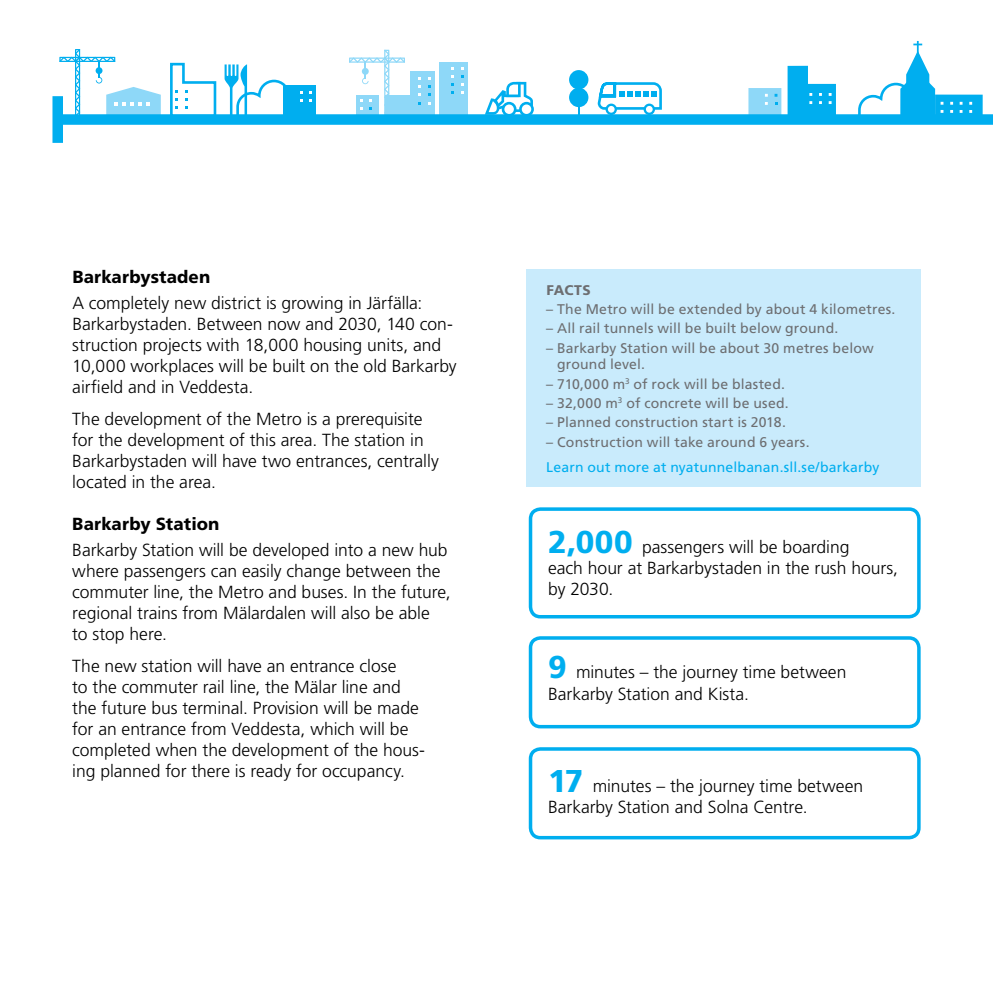
<style>
.page{position:relative;width:993px;height:993px;background:#fff}
.page>*{position:absolute;margin:0;border:0;box-sizing:border-box;transform-origin:0 0}
.t1{font:300 17.5px/21px "Frutiger SLLOTF";color:#000}
.t2{font:800 17.5px "Frutiger SLLOTF";letter-spacing:.005em;color:#000}
.t3{font:14px/16.8px "Frutiger SLLOTF";letter-spacing:.01em;color:#6d6e71}
.t4{font:14px "Frutiger SLLOTF";letter-spacing:.01em;color:#00aeef}
.t5{font:800 14px "Frutiger SLLOTF";letter-spacing:.02em;color:#6d6e71}
.s1{font-weight:800;font-size:31.5px;color:#00aeef}
</style>
<div class="page">
<div style="left:934px;top:95px;width:48px;height:26px;background:#00aeef"></div>
<svg style="left:912px;top:41px;width:22px;height:73px"></svg>
<svg style="left:940px;top:102px;width:3px;height:11px"></svg>
<svg style="left:950px;top:102px;width:2px;height:11px"></svg>
<svg style="left:959px;top:102px;width:3px;height:11px"></svg>
<svg style="left:969px;top:102px;width:2px;height:11px"></svg>
<svg style="left:170px;top:62px;width:742px;height:52px"></svg>
<svg style="left:175px;top:98px;width:3px;height:11px"></svg>
<svg style="left:185px;top:98px;width:3px;height:11px"></svg>
<div style="left:283px;top:85px;width:33px;height:30px;background:#00aeef"></div>
<svg style="left:300px;top:91px;width:2px;height:11px"></svg>
<svg style="left:309px;top:91px;width:3px;height:11px"></svg>
<svg style="left:224px;top:64px;width:67px;height:50px"></svg>
<svg style="left:643px;top:104px;width:11px;height:11px"></svg>
<svg style="left:605px;top:104px;width:11px;height:11px"></svg>
<svg style="left:596px;top:81px;width:67px;height:30px"></svg>
<div style="left:410px;top:71px;width:24px;height:44px;background:#8ed8f8"></div>
<div style="left:385px;top:96px;width:28px;height:20px;background:#8ed8f8"></div>
<div style="left:439px;top:62px;width:29px;height:58px;background:#8ed8f8"></div>
<svg style="left:428px;top:85px;width:2px;height:11px"></svg>
<svg style="left:418px;top:85px;width:2px;height:11px"></svg>
<svg style="left:451px;top:75px;width:3px;height:19px"></svg>
<svg style="left:461px;top:75px;width:3px;height:19px"></svg>
<svg style="left:484px;top:82px;width:49px;height:32px"></svg>
<svg style="left:349px;top:50px;width:56px;height:64px"></svg>
<svg style="left:59px;top:49px;width:102px;height:65px"></svg>
<div style="left:52px;top:96px;width:11px;height:47px;background:#00aeef"></div>
<div style="left:55px;top:114px;width:937px;height:11px;background:#00aeef"></div>
<div style="left:528px;top:507px;width:392px;height:111px;border:4px solid #00aeef;border-radius:10px"></div>
<div style="left:528px;top:636px;width:392px;height:92px;border:4px solid #00aeef;border-radius:10px"></div>
<div style="left:528px;top:747px;width:392px;height:92px;border:4px solid #00aeef;border-radius:10px"></div>
<div style="left:526px;top:269px;width:394px;height:217px;background:#c9ebfc"></div>
<p class="t2" style="left:72px;top:266px;width:139px">Barkarbystaden</p>
<p class="t1" style="left:72px;top:292px;width:386px">A completely new district is growing in Järfälla:<br>Barkarbystaden. Between now and 2030, 140 con&shy;struction projects with 18,000 housing units, and 10,000 workplaces will be built on the old Barkarby airfield and in Veddesta.</p>
<p class="t1" style="left:72px;top:408px;width:368px">The development of the Metro is a prerequisite for the development of this area. The station in Barkarbystaden will have two entrances, centrally located in the area.</p>
<p class="t2" style="left:72px;top:513px;width:149px">Barkarby Station</p>
<p class="t1" style="left:72px;top:539px;width:380px">Barkarby Station will be developed into a new hub where passengers can easily change between the commuter line, the Metro and buses. In the future, regional trains from Mälardalen will also be able<br>to stop here.</p>
<p class="t1" style="left:72px;top:655px;width:354px">The new station will have an entrance close<br>to the commuter rail line, the Mälar line and the future bus terminal. Provision will be made for an entrance from Veddesta, which will be completed when the development of the hous&shy;ing planned for there is ready for occupancy.</p>
<p class="t5" style="left:546px;top:281px;width:46px">FACTS</p>
<p class="t3" style="left:546px;top:300px;width:350px">– The Metro will be extended by about 4 kilometres.</p>
<p class="t3" style="left:546px;top:320px;width:293px">– All rail tunnels will be built below ground.</p>
<p class="t3" style="left:557px;top:339px;width:318px;text-indent:-11px">– Barkarby Station will be about 30 metres below ground level.</p>
<p class="t3" style="left:546px;top:375px;width:240px">– 710,000 m<sup>3</sup> of rock will be blasted.</p>
<p class="t3" style="left:546px;top:394px;width:244px">– 32,000 m<sup>3</sup> of concrete will be used.</p>
<p class="t3" style="left:546px;top:414px;width:241px">– Planned construction start is 2018.</p>
<p class="t3" style="left:546px;top:433px;width:265px">– Construction will take around 6 years.</p>
<p class="t4" style="left:546px;top:458px;width:334px">Learn out more at nyatunnelbanan.sll.se/barkarby</p>
<p class="t1" style="left:548px;top:536px;width:351px"><span class="s1">2,000</span> passengers will be boarding<br>each hour at Barkarbystaden in the rush hours, by 2030.</p>
<p class="t1" style="left:548px;top:662px;width:300px"><span class="s1">9</span> minutes – the journey time between<br>Barkarby Station and Kista.</p>
<p class="t1" style="left:548px;top:775px;width:316px"><span class="s1">17</span> minutes – the journey time between<br>Barkarby Station and Solna Centre.</p>
</div>
